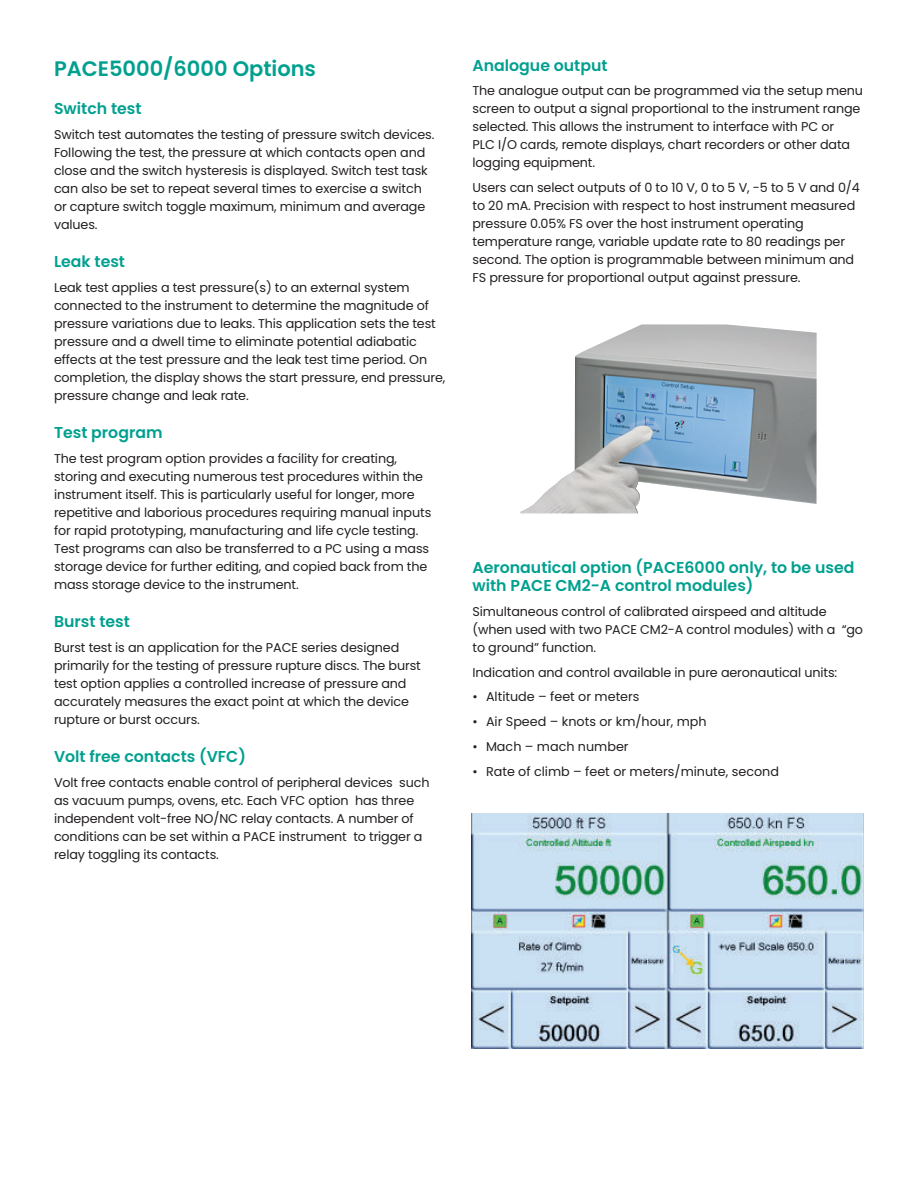
<style>
.page{position:relative;width:918px;height:1188px;background:#fff}
.page>*{position:absolute;margin:0;border:0;box-sizing:border-box;transform-origin:0 0}
.t1{font:600 21px "Poppins";color:#00a08f}
.t2{font:600 15.75px/18px "Poppins";color:#00a08f}
.t3{font:12.75px/18px "Poppins";letter-spacing:-.01em;color:#231f20}
</style>
<div class="page">
<img style="left:520px;top:324px;width:297px;height:189px">
<img style="left:472px;top:813px;width:392px;height:235px">
<h1 class="t1" style="left:54px;top:56px;width:264px">PACE5000/6000 Options</h1>
<p class="t2" style="left:54px;top:100px;width:89px">Switch test</p>
<p class="t3" style="left:54px;top:126px;width:382px">Switch test automates the testing of pressure switch devices.<br>Following the test, the pressure at which contacts open and close and the switch hysteresis is displayed. Switch test task can also be set to repeat several times to exercise a switch or capture switch toggle maximum, minimum and average values.</p>
<p class="t2" style="left:54px;top:253px;width:73px">Leak test</p>
<p class="t3" style="left:54px;top:279px;width:393px">Leak test applies a test pressure(s) to an external system connected to the instrument to determine the magnitude of pressure variations due to leaks. This application sets the test pressure and a dwell time to eliminate potential adiabatic effects at the test pressure and the leak test time period. On completion, the display shows the start pressure, end pressure, pressure change and leak rate.</p>
<p class="t2" style="left:54px;top:424px;width:110px">Test program</p>
<p class="t3" style="left:54px;top:450px;width:379px">The test program option provides a facility for creating, storing and executing numerous test procedures within the instrument itself. This is particularly useful for longer, more repetitive and laborious procedures requiring manual inputs for rapid prototyping, manufacturing and life cycle testing.<br>Test programs can also be transferred to a PC using a mass storage device for further editing, and copied back from the mass storage device to the instrument.</p>
<p class="t2" style="left:54px;top:613px;width:77px">Burst test</p>
<p class="t3" style="left:54px;top:639px;width:368px">Burst test is an application for the PACE series designed primarily for the testing of pressure rupture discs. The burst test option applies a controlled increase of pressure and accurately measures the exact point at which the device rupture or burst occurs.</p>
<p class="t2" style="left:54px;top:748px;width:194px">Volt free contacts (VFC)</p>
<p class="t3" style="left:54px;top:774px;width:377px">Volt free contacts enable control of peripheral devices such as vacuum pumps, ovens, etc. Each VFC option has three independent volt-free NO/NC relay contacts. A number of conditions can be set within a PACE instrument to trigger a relay toggling its contacts.</p>
<p class="t2" style="left:472px;top:56px;width:137px">Analogue output</p>
<p class="t3" style="left:472px;top:82px;width:392px">The analogue output can be programmed via the setup menu screen to output a signal proportional to the instrument range selected. This allows the instrument to interface with PC or<br>PLC I/O cards, remote displays, chart recorders or other data logging equipment.</p>
<p class="t3" style="left:472px;top:179px;width:389px">Users can select outputs of 0 to 10 V, 0 to 5 V, -5 to 5 V and 0/4 to 20 mA. Precision with respect to host instrument measured pressure 0.05% FS over the host instrument operating temperature range, variable update rate to 80 readings per second. The option is programmable between minimum and FS pressure for proportional output against pressure.</p>
<p class="t2" style="left:472px;top:559px;width:384px">Aeronautical option (PACE6000 only, to be used with PACE CM2-A control modules)</p>
<p class="t3" style="left:472px;top:603px;width:392px">Simultaneous control of calibrated airspeed and altitude (when used with two PACE CM2-A control modules) with a “go to ground” function.</p>
<p class="t3" style="left:472px;top:663px;width:366px">Indication and control available in pure aeronautical units:</p>
<p class="t3" style="left:472px;top:688px;width:169px">• Altitude – feet or meters</p>
<p class="t3" style="left:472px;top:713px;width:236px">• Air Speed – knots or km/hour, mph</p>
<p class="t3" style="left:472px;top:738px;width:158px">• Mach – mach number</p>
<p class="t3" style="left:472px;top:762px;width:308px">• Rate of climb – feet or meters/minute, second</p>
</div>
